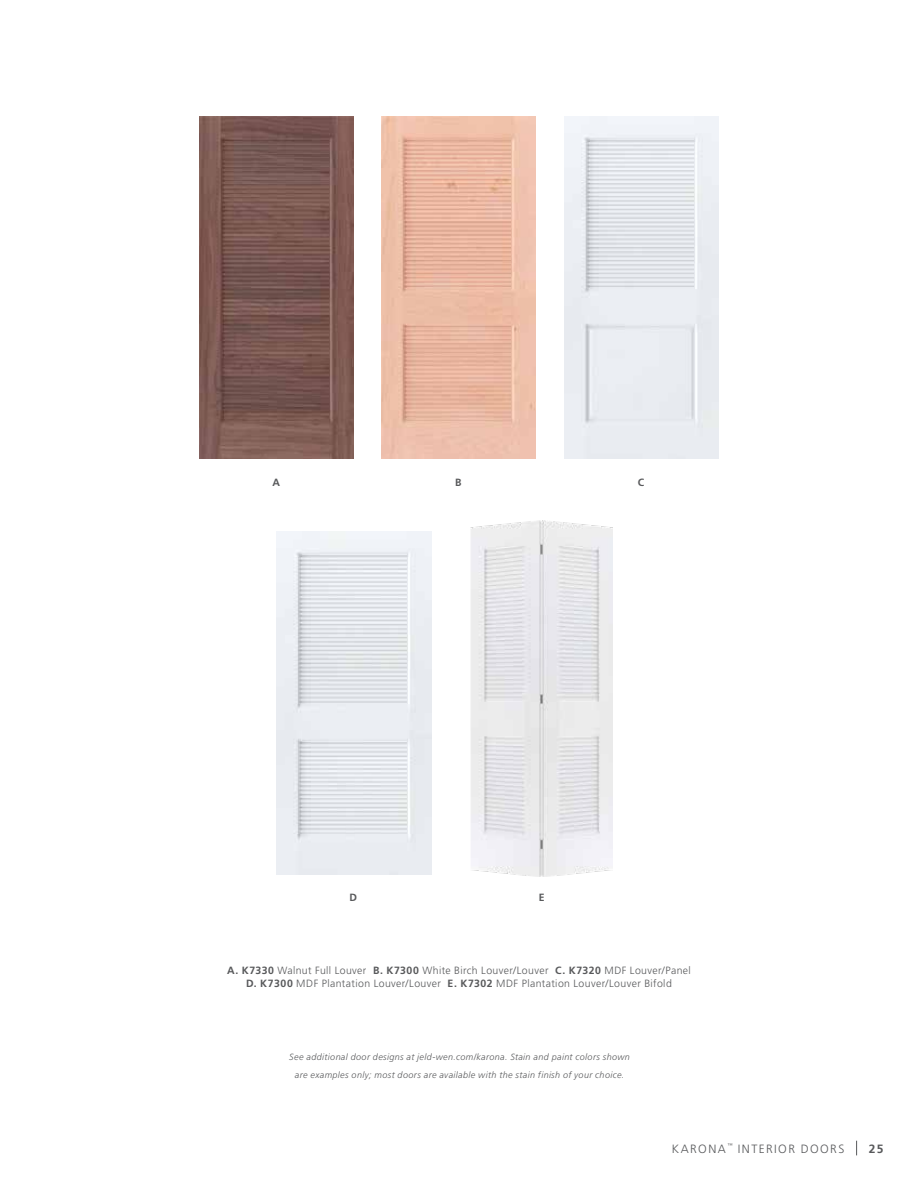
<style>
.page{position:relative;width:918px;height:1188px;background:#fff}
.page>*{position:absolute;margin:0;border:0;box-sizing:border-box;transform-origin:0 0}
.t1{font:300 12px "Frutiger LT Std";letter-spacing:.12em;color:#58595b}
.t2{font:700 12px "Frutiger LT Std";color:#58595b}
.t3{font:300 10.5px/13.5px "Frutiger LT Std";letter-spacing:.035em;color:#58595b;text-align:center}
.t4{font:700 10.5px "Frutiger LT Std";color:#58595b}
.t5{font:italic 300 9px/18px "Frutiger LT Std";letter-spacing:.04em;color:#58595b;text-align:center}
.t6{font:300 5.25px "Frutiger LT Std";color:#58595b}
.s1{font-weight:700}
</style>
<div class="page">
<img style="left:199px;top:117px;width:154px;height:342px">
<img style="left:381px;top:117px;width:154px;height:342px">
<img style="left:565px;top:117px;width:154px;height:342px">
<img style="left:277px;top:532px;width:154px;height:343px">
<img style="left:471px;top:521px;width:141px;height:356px">
<svg style="left:856px;top:1141px;width:1px;height:14px"></svg>
<p class="t4" style="left:272px;top:476px;width:9px">A</p>
<p class="t4" style="left:455px;top:476px;width:8px">B</p>
<p class="t4" style="left:638px;top:476px;width:8px">C</p>
<p class="t4" style="left:350px;top:891px;width:9px">D</p>
<p class="t4" style="left:539px;top:891px;width:7px">E</p>
<p class="t3" style="left:227px;top:964px;width:465px"><span class="s1">A. K7330</span> Walnut Full Louver <span class="s1">B. K7300</span> White Birch Louver/Louver <span class="s1">C. K7320</span> MDF Louver/Panel<br><span class="s1">D. K7300</span> MDF Plantation Louver/Louver <span class="s1">E. K7302</span> MDF Plantation Louver/Louver Bifold</p>
<p class="t5" style="left:289px;top:1048px;width:342px">See additional door designs at jeld-wen.com/karona. Stain and paint colors shown are examples only; most doors are available with the stain finish of your choice.</p>
<p class="t6" style="left:727px;top:1142px;width:7px">™</p>
<p class="t1" style="left:672px;top:1142px;width:56px">KARONA</p>
<p class="t2" style="left:869px;top:1141px;width:16px">25</p>
<p class="t1" style="left:738px;top:1142px;width:108px">INTERIOR DOORS</p>
</div>
